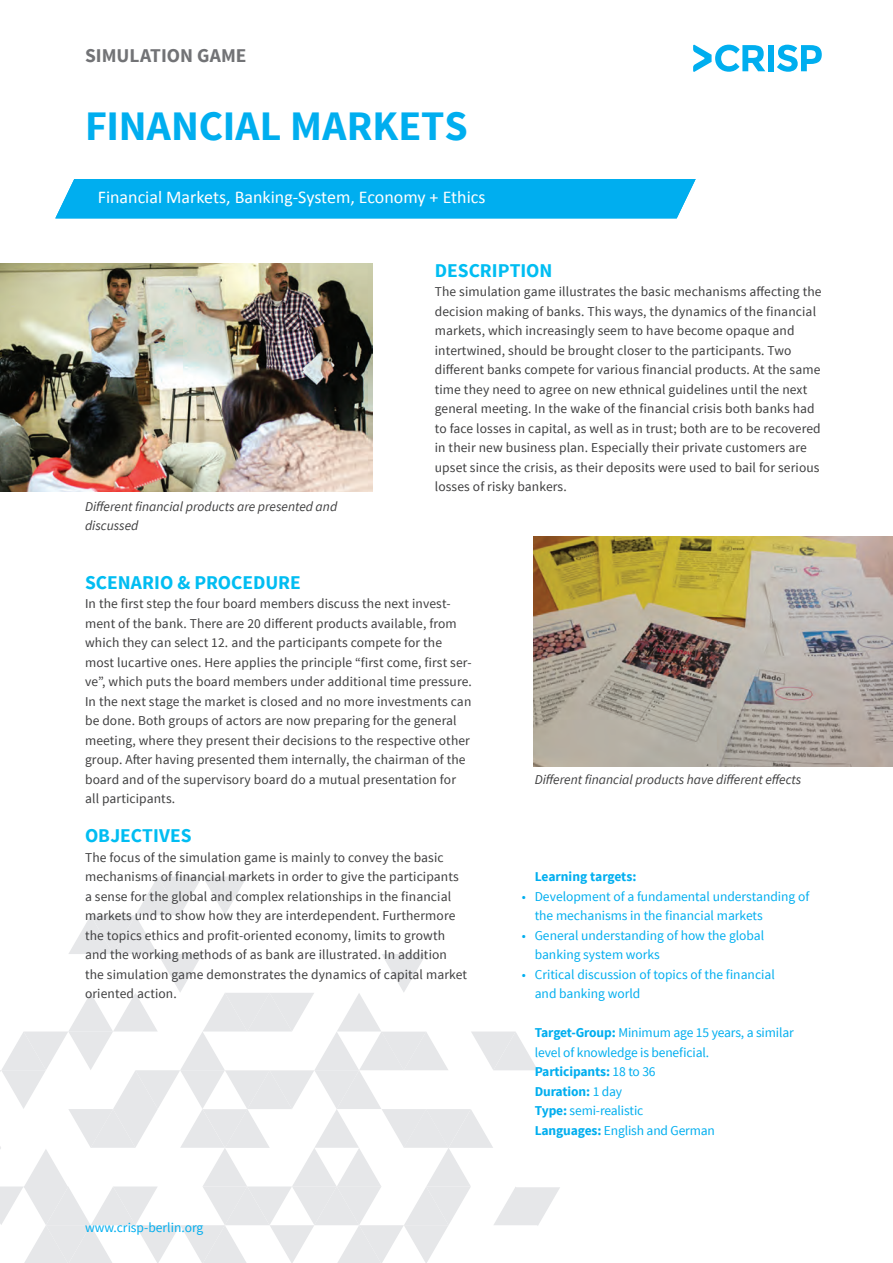
<style>
.page{position:relative;width:893px;height:1263px;background:#fff}
.page>*{position:absolute;margin:0;border:0;box-sizing:border-box;transform-origin:0 0}
.t1{font:700 42px "Source Sans Pro";color:#00aeef}
.t2{font:600 22.5px "Source Sans Pro";color:#fff}
.t3{font:700 19.5px "Source Sans Pro";color:#01bdf2}
.t4{font:700 19.5px "Source Sans Pro";color:#727376}
.t5{font:18px "Calibri";color:#fff}
.t6{font:13.5px/19.5px "Source Sans Pro";letter-spacing:.01em;color:#3e3e3f}
.t7{font:13.5px/19.5px "Source Sans Pro";color:#00aeef}
.t8{font:italic 13.5px/19.5px "Source Sans Pro";color:#3e3e3f}
.t9{font:700 13.5px "Source Sans Pro";color:#00aeef}
.s1{font-weight:700}
</style>
<div class="page">
<svg style="left:0;top:876px;width:560px;height:387px"></svg>
<div style="left:768px;top:45px;width:6px;height:26px;background:#00aeef"></div>
<svg style="left:777px;top:45px;width:45px;height:27px"></svg>
<svg style="left:693px;top:44px;width:72px;height:28px"></svg>
<img style="left:0;top:264px;width:372px;height:227px">
<div style="left:55px;top:179px;width:641px;height:39px;background:#00aeef"></div>
<img style="left:533px;top:536px;width:360px;height:230px">
<h3 class="t4" style="left:85px;top:43px;width:163px">SIMULATION GAME</h3>
<h1 class="t1" style="left:85px;top:99px;width:384px">FINANCIAL MARKETS</h1>
<h2 class="t2" style="left:85px;top:184px;width:81px">Themen</h2>
<h3 class="t5" style="left:98px;top:185px;width:389px">Financial Markets, Banking-System, Economy + Ethics</h3>
<p class="t8" style="left:85px;top:496px;width:254px">Different financial products are presented and discussed</p>
<h3 class="t3" style="left:435px;top:258px;width:119px">DESCRIPTION</h3>
<p class="t6" style="left:435px;top:282px;width:388px">The simulation game illustrates the basic mechanisms affecting the decision making of banks. This ways, the dynamics of the financial markets, which increasingly seem to have become opaque and intertwined, should be brought closer to the participants. Two different banks compete for various financial products. At the same time they need to agree on new ethnical guidelines until the next general meeting. In the wake of the financial crisis both banks had to face losses in capital, as well as in trust; both are to be recovered in their new business plan. Especially their private customers are upset since the crisis, as their deposits were used to bail for serious losses of risky bankers.</p>
<h3 class="t3" style="left:85px;top:570px;width:217px">SCENARIO &amp; PROCEDURE</h3>
<p class="t6" style="left:85px;top:594px;width:388px">In the first step the four board members discuss the next invest&shy;ment of the bank. There are 20 different products available, from which they can select 12. and the participants compete for the most lucartive ones. Here applies the principle “first come, first ser&shy;ve”, which puts the board members under additional time pressure.<br>In the next stage the market is closed and no more investments can be done. Both groups of actors are now preparing for the general meeting, where they present their decisions to the respective other group. After having presented them internally, the chairman of the board and of the supervisory board do a mutual presentation for all participants.</p>
<h3 class="t3" style="left:85px;top:823px;width:108px">OBJECTIVES</h3>
<p class="t6" style="left:85px;top:848px;width:383px">The focus of the simulation game is mainly to convey the basic mechanisms of financial markets in order to give the participants a sense for the global and complex relationships in the financial markets und to show how they are interdependent. Furthermore the topics ethics and profit-oriented economy, limits to growth and the working methods of as bank are illustrated. In addition the simulation game demonstrates the dynamics of capital market oriented action.</p>
<p class="t7" style="left:85px;top:1218px;width:120px">www.crisp-berlin.org</p>
<p class="t8" style="left:535px;top:769px;width:268px">Different financial products have different effects</p>
<p class="t9" style="left:535px;top:868px;width:103px">Learning targets:</p>
<p class="t7" style="left:535px;top:886px;width:276px;text-indent:-13px">• Development of a fundamental understanding of the mechanisms in the financial markets</p>
<p class="t7" style="left:535px;top:925px;width:231px;text-indent:-13px">• General understanding of how the global banking system works</p>
<p class="t7" style="left:535px;top:964px;width:242px;text-indent:-13px">• Critical discussion of topics of the financial and banking world</p>
<p class="t7" style="left:535px;top:1023px;width:261px"><span class="s1">Target-Group:</span> Minimum age 15 years, a similar level of knowledge is beneficial.<br><span class="s1">Participants:</span> 18 to 36<br><span class="s1">Duration:</span> 1 day<br><span class="s1">Type:</span> semi-realistic<br><span class="s1">Languages:</span> English and German</p>
</div>
